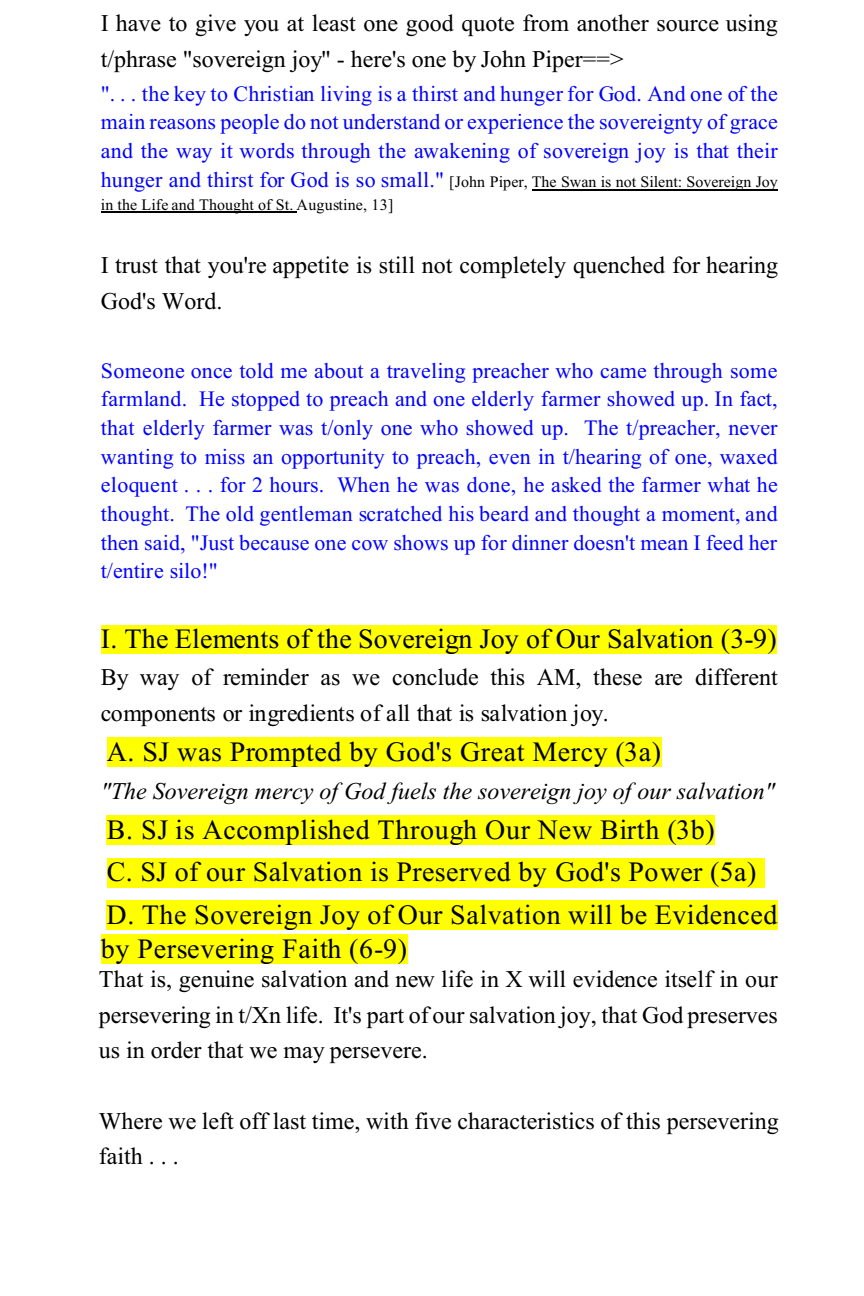
<style>
.page{position:relative;width:864px;height:1296px;background:#fff}
.page>*{position:absolute;margin:0;border:0;box-sizing:border-box;transform-origin:0 0}
.t1{font:28px/42.6px "Times New Roman";letter-spacing:.02em;color:#000}
.t2{font:24px/35.6px "Times New Roman";color:#000}
.t3{font:italic 24px "Times New Roman";color:#000}
.t4{font:22px/28.6px "Times New Roman";letter-spacing:.005em;color:#00f;text-align:justify}
.t5{font:16px/22.8px "Times New Roman";letter-spacing:.01em;color:#000}
.s1{font-size:22px;color:#00f}
</style>
<div class="page">
<hr style="left:532px;top:189px;width:246px;height:1px;background:#000">
<hr style="left:101px;top:212px;width:196px;height:1px;background:#000">
<div style="left:101px;top:625px;width:676px;height:28px;background:#ff0"></div>
<div style="left:107px;top:737px;width:554px;height:29px;background:#ff0"></div>
<div style="left:107px;top:815px;width:608px;height:29px;background:#ff0"></div>
<div style="left:107px;top:858px;width:658px;height:29px;background:#ff0"></div>
<div style="left:107px;top:900px;width:671px;height:30px;background:#ff0"></div>
<div style="left:101px;top:935px;width:306px;height:29px;background:#ff0"></div>
<p class="t2" style="left:101px;top:8px;width:678px">I have to give you at least one good quote from another source using t/phrase "sovereign joy" - here's one by John Piper==&gt;</p>
<p class="t4" style="left:101px;top:81px;width:679px">". . . the key to Christian living is a thirst and hunger for God. And one of the main reasons people do not understand or experience the sovereignty of grace and the way it words through the awakening of sovereign joy is that their</p>
<p class="t5" style="left:101px;top:172px;width:679px"><span class="s1">hunger and thirst for God is so small."</span> [John Piper, The Swan is not Silent: Sovereign Joy in the Life and Thought of St. Augustine, 13]</p>
<p class="t2" style="left:101px;top:250px;width:679px">I trust that you're appetite is still not completely quenched for hearing<br>God's Word.</p>
<p class="t4" style="left:101px;top:358px;width:679px">Someone once told me about a traveling preacher who came through some farmland. He stopped to preach and one elderly farmer showed up. In fact, that elderly farmer was t/only one who showed up. The t/preacher, never wanting to miss an opportunity to preach, even in t/hearing of one, waxed eloquent . . . for 2 hours. When he was done, he asked the farmer what he thought. The old gentleman scratched his beard and thought a moment, and then said, "Just because one cow shows up for dinner doesn't mean I feed her t/entire silo!"</p>
<p class="t1" style="left:101px;top:620px;width:677px">I. The Elements of the Sovereign Joy of Our Salvation (3-9)</p>
<p class="t2" style="left:101px;top:662px;width:679px">By way of reminder as we conclude this AM, these are different components or ingredients of all that is salvation joy.</p>
<p class="t1" style="left:107px;top:733px;width:556px">A. SJ was Prompted by God's Great Mercy (3a)</p>
<p class="t3" style="left:101px;top:782px;width:676px">"The Sovereign mercy of God fuels the sovereign joy of our salvation"</p>
<p class="t1" style="left:107px;top:811px;width:672px">B. SJ is Accomplished Through Our New Birth (3b)<br>C. SJ of our Salvation is Preserved by God's Power (5a)<br>D. The Sovereign Joy of Our Salvation will be Evidenced</p>
<p class="t1" style="left:101px;top:930px;width:308px">by Persevering Faith (6-9)</p>
<p class="t2" style="left:99px;top:964px;width:681px;text-align:justify">That is, genuine salvation and new life in X will evidence itself in our persevering in t/Xn life. It's part of our salvation joy, that God preserves us in order that we may persevere.</p>
<p class="t2" style="left:99px;top:1105px;width:681px">Where we left off last time, with five characteristics of this persevering faith . . .</p>
</div>
